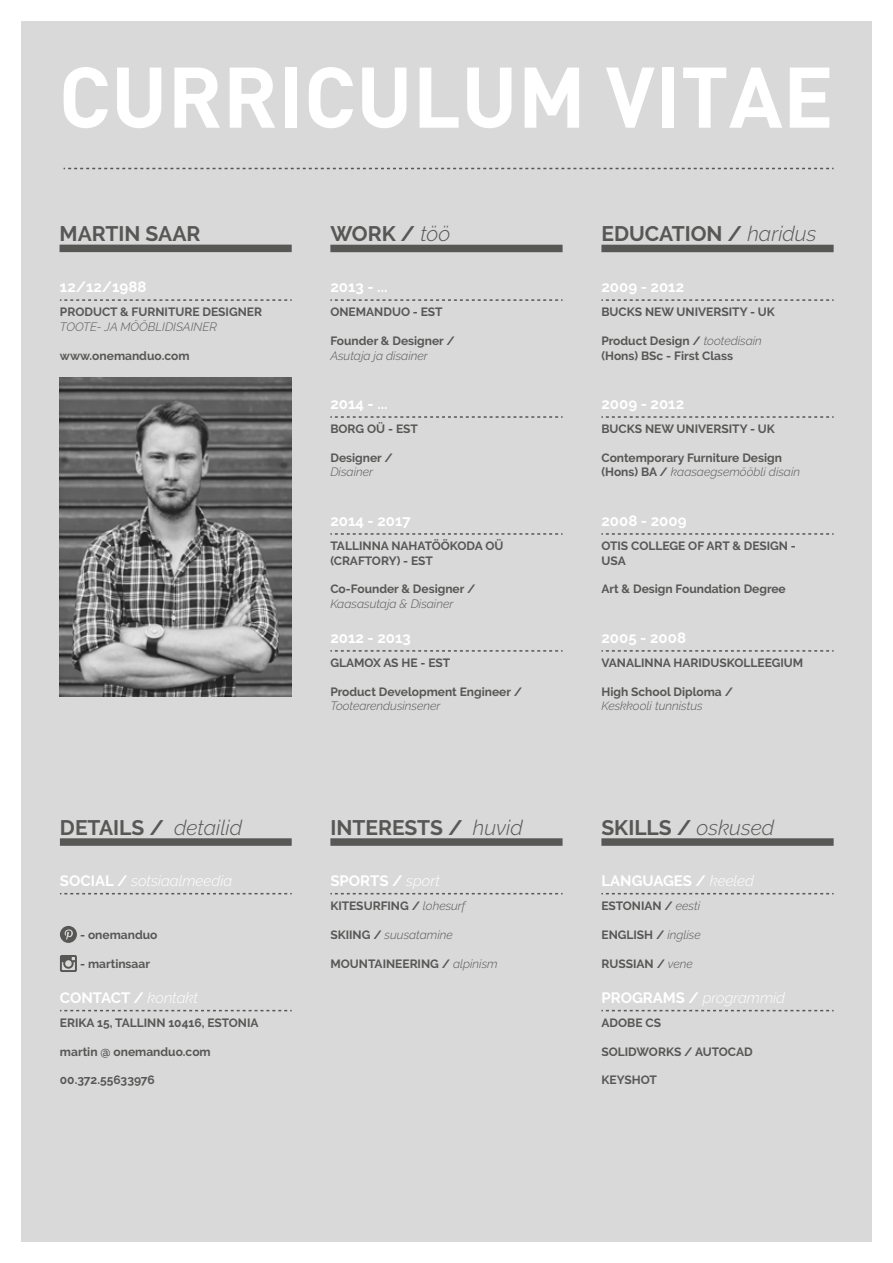
<style>
.page{position:relative;width:893px;height:1263px;background:#fff}
.page>*{position:absolute;margin:0;border:0;box-sizing:border-box;transform-origin:0 0}
.t1{font:700 21px "Raleway";color:#575756}
.t2{font:700 15px "Raleway";color:#fff}
.t3{font:italic 300 15px "Raleway";color:#fff}
.t4{font:700 12px/14.4px "Raleway";color:#575756}
.t5{font:italic 300 12px "Raleway";color:#575756}
.s1{font-weight:300;font-style:italic}
.s2{font-weight:700;font-style:normal}
</style>
<div class="page">
<div style="left:21px;top:21px;width:851px;height:1221px;background:#d9d9d9"></div>
<svg style="left:330px;top:299px;width:233px;height:2px"></svg>
<svg style="left:330px;top:416px;width:233px;height:2px"></svg>
<div style="left:330px;top:245px;width:233px;height:7px;background:#575756"></div>
<div style="left:601px;top:245px;width:233px;height:7px;background:#575756"></div>
<svg style="left:601px;top:299px;width:233px;height:2px"></svg>
<svg style="left:601px;top:533px;width:233px;height:2px"></svg>
<svg style="left:601px;top:650px;width:233px;height:2px"></svg>
<div style="left:60px;top:245px;width:232px;height:7px;background:#575756"></div>
<img style="left:60px;top:377px;width:232px;height:319px">
<svg style="left:60px;top:299px;width:232px;height:2px"></svg>
<svg style="left:60px;top:893px;width:232px;height:1px"></svg>
<svg style="left:60px;top:926px;width:17px;height:17px"></svg>
<svg style="left:60px;top:1010px;width:232px;height:1px"></svg>
<svg style="left:60px;top:955px;width:17px;height:17px"></svg>
<div style="left:60px;top:838px;width:232px;height:8px;background:#575756"></div>
<svg style="left:601px;top:416px;width:233px;height:2px"></svg>
<svg style="left:64px;top:67px;width:44px;height:61px"></svg>
<svg style="left:117px;top:68px;width:44px;height:60px"></svg>
<svg style="left:174px;top:68px;width:46px;height:60px"></svg>
<svg style="left:230px;top:68px;width:45px;height:60px"></svg>
<div style="left:285px;top:68px;width:12px;height:60px;background:#fff"></div>
<svg style="left:309px;top:67px;width:44px;height:61px"></svg>
<svg style="left:362px;top:68px;width:44px;height:60px"></svg>
<svg style="left:420px;top:68px;width:39px;height:60px"></svg>
<svg style="left:467px;top:68px;width:44px;height:60px"></svg>
<svg style="left:525px;top:68px;width:54px;height:60px"></svg>
<svg style="left:606px;top:68px;width:48px;height:60px"></svg>
<div style="left:662px;top:68px;width:12px;height:60px;background:#fff"></div>
<svg style="left:683px;top:68px;width:99px;height:60px"></svg>
<svg style="left:790px;top:68px;width:39px;height:60px"></svg>
<svg style="left:64px;top:168px;width:770px;height:1px"></svg>
<svg style="left:601px;top:1010px;width:233px;height:1px"></svg>
<svg style="left:601px;top:893px;width:233px;height:1px"></svg>
<div style="left:601px;top:838px;width:233px;height:8px;background:#575756"></div>
<div style="left:330px;top:838px;width:233px;height:8px;background:#575756"></div>
<svg style="left:330px;top:893px;width:233px;height:1px"></svg>
<svg style="left:330px;top:650px;width:233px;height:2px"></svg>
<svg style="left:330px;top:533px;width:233px;height:2px"></svg>
<h1 class="t1" style="left:60px;top:222px;width:142px">MARTIN SAAR</h1>
<h1 class="t1" style="left:330px;top:222px;width:121px">WORK / <span class="s1">töö</span></h1>
<h1 class="t1" style="left:601px;top:222px;width:216px">EDUCATION / <span class="s1">haridus</span></h1>
<p class="t2" style="left:60px;top:279px;width:88px">12/12/1988</p>
<p class="t4" style="left:60px;top:305px;width:204px">PRODUCT &amp; FURNITURE DESIGNER</p>
<p class="t5" style="left:60px;top:319px;width:158px">TOOTE- JA MÖÖBLIDISAINER</p>
<p class="t4" style="left:60px;top:348px;width:131px">www.onemanduo.com</p>
<p class="t2" style="left:330px;top:279px;width:59px">2013 - ...</p>
<p class="t4" style="left:330px;top:305px;width:114px">ONEMANDUO - EST</p>
<p class="t4" style="left:330px;top:334px;width:126px">Founder &amp; Designer /</p>
<p class="t5" style="left:330px;top:348px;width:99px">Asutaja ja disainer</p>
<p class="t2" style="left:330px;top:395px;width:59px">2014 - ...</p>
<p class="t4" style="left:330px;top:422px;width:89px">BORG OÜ - EST</p>
<p class="t4" style="left:330px;top:451px;width:64px">Designer /</p>
<p class="t5" style="left:330px;top:465px;width:44px">Disainer</p>
<p class="t2" style="left:601px;top:279px;width:84px">2009 - 2012</p>
<p class="t4" style="left:601px;top:305px;width:175px">BUCKS NEW UNIVERSITY - UK</p>
<p class="t4" style="left:601px;top:334px;width:162px">Product Design / <span class="s1">tootedisain </span>(Hons) BSc - First Class</p>
<p class="t2" style="left:601px;top:395px;width:84px">2009 - 2012</p>
<p class="t4" style="left:601px;top:422px;width:175px">BUCKS NEW UNIVERSITY - UK</p>
<p class="t4" style="left:601px;top:451px;width:200px">Contemporary Furniture Design (Hons) BA / <span class="s1">kaasaegsemööbli disain</span></p>
<p class="t2" style="left:330px;top:512px;width:82px">2014 - 2017</p>
<p class="t4" style="left:330px;top:539px;width:175px">TALLINNA NAHATÖÖKODA OÜ (CRAFTORY) - EST</p>
<p class="t4" style="left:330px;top:582px;width:146px">Co-Founder &amp; Designer /</p>
<p class="t5" style="left:330px;top:597px;width:124px">Kaasasutaja &amp; Disainer</p>
<p class="t2" style="left:330px;top:629px;width:82px">2012 - 2013</p>
<p class="t4" style="left:330px;top:656px;width:121px">GLAMOX AS HE - EST</p>
<p class="t4" style="left:330px;top:685px;width:193px">Product Development Engineer /</p>
<p class="t5" style="left:330px;top:699px;width:112px">Tootearendusinsener</p>
<p class="t2" style="left:601px;top:512px;width:87px">2008 - 2009</p>
<p class="t4" style="left:601px;top:539px;width:196px">OTIS COLLEGE OF ART &amp; DESIGN -<br>USA</p>
<p class="t4" style="left:601px;top:582px;width:186px">Art &amp; Design Foundation Degree</p>
<p class="t2" style="left:601px;top:629px;width:86px">2005 - 2008</p>
<p class="t4" style="left:601px;top:656px;width:203px">VANALINNA HARIDUSKOLLEEGIUM</p>
<p class="t4" style="left:601px;top:685px;width:133px">High School Diploma /</p>
<p class="t5" style="left:601px;top:699px;width:103px">Keskkooli tunnistus</p>
<h1 class="t1" style="left:60px;top:815px;width:184px">DETAILS / <span class="s1">detailid</span></h1>
<h1 class="t1" style="left:330px;top:815px;width:194px">INTERESTS / <span class="s1">huvid</span></h1>
<h1 class="t1" style="left:601px;top:815px;width:174px">SKILLS / <span class="s1">oskused</span></h1>
<p class="t3" style="left:60px;top:872px;width:174px"><span class="s2">SOCIAL /</span> sotsiaalmeedia</p>
<p class="t4" style="left:80px;top:927px;width:79px">- onemanduo</p>
<p class="t4" style="left:80px;top:956px;width:71px">- martinsaar</p>
<p class="t2" style="left:60px;top:989px;width:140px">CONTACT / <span class="s1">kontakt</span></p>
<p class="t4" style="left:60px;top:1015px;width:200px">ERIKA 15, TALLINN 10416, ESTONIA</p>
<p class="t4" style="left:60px;top:1044px;width:152px">martin @ onemanduo.com</p>
<p class="t4" style="left:60px;top:1073px;width:96px">00.372.55633976</p>
<p class="t2" style="left:330px;top:872px;width:111px">SPORTS / <span class="s1">sport</span></p>
<p class="t4" style="left:330px;top:898px;width:137px">KITESURFING / <span class="s1">lohesurf</span></p>
<p class="t5" style="left:330px;top:927px;width:124px"><span class="s2">SKIING /</span> suusatamine</p>
<p class="t4" style="left:330px;top:956px;width:169px">MOUNTAINEERING / <span class="s1">alpinism</span></p>
<p class="t2" style="left:601px;top:872px;width:154px">LANGUAGES / <span class="s1">keeled</span></p>
<p class="t4" style="left:601px;top:898px;width:100px">ESTONIAN / <span class="s1">eesti</span></p>
<p class="t4" style="left:601px;top:927px;width:101px">ENGLISH / <span class="s1">inglise</span></p>
<p class="t4" style="left:601px;top:956px;width:93px">RUSSIAN / <span class="s1">vene</span></p>
<p class="t3" style="left:601px;top:989px;width:185px"><span class="s2">PROGRAMS /</span> programmid</p>
<p class="t4" style="left:601px;top:1015px;width:61px">ADOBE CS</p>
<p class="t4" style="left:601px;top:1044px;width:153px">SOLIDWORKS / AUTOCAD</p>
<p class="t4" style="left:601px;top:1073px;width:57px">KEYSHOT</p>
</div>
